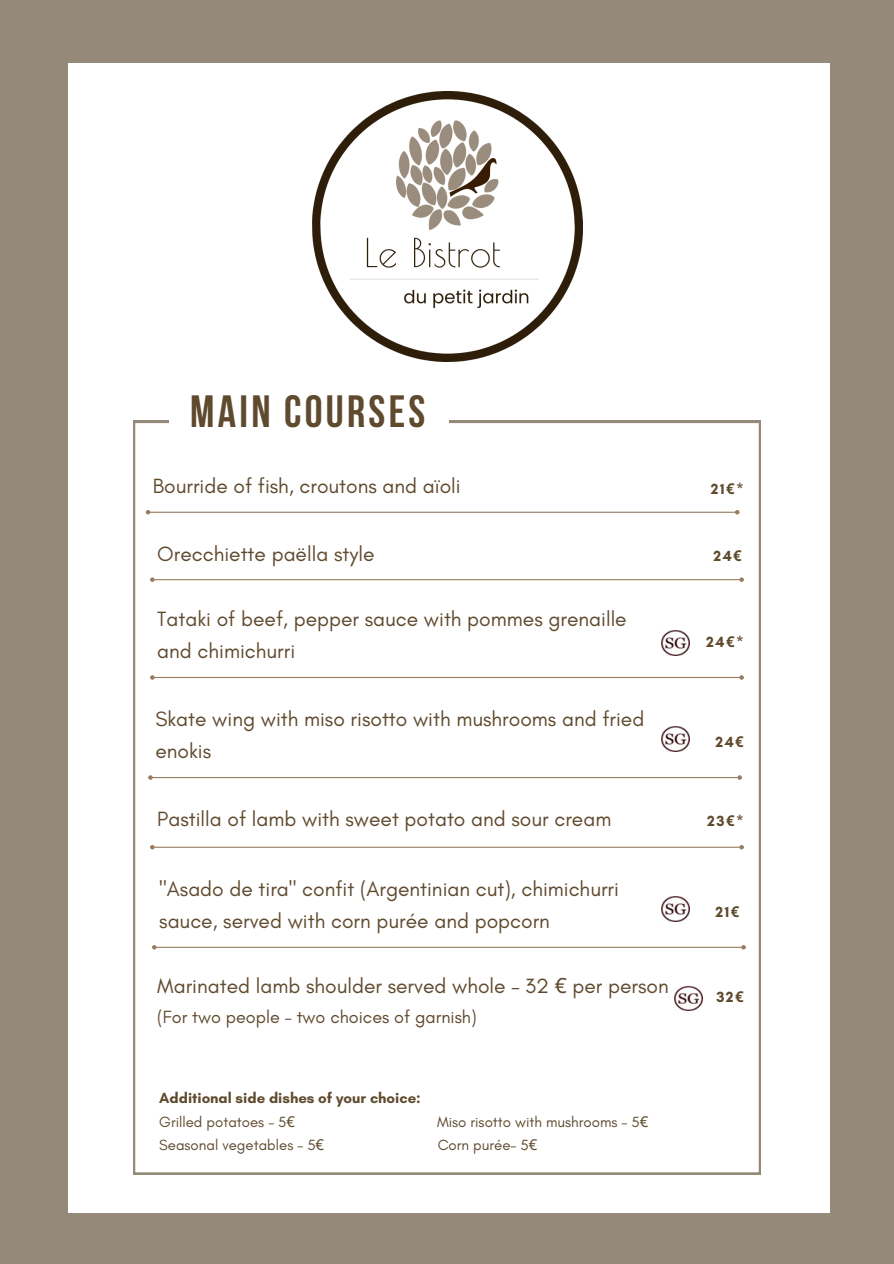
<style>
.page{position:relative;width:894px;height:1264px;background:#fff}
.page>*{position:absolute;margin:0;border:0;box-sizing:border-box;transform-origin:0 0}
.t1{font:700 45px "Bebas Neue";letter-spacing:.075em;color:#5f4a2e}
.t2{font:21px/32.7px "Glacial Indifference";color:#5f4a2e}
.t3{font:18px "Glacial Indifference";color:#5f4a2e}
.t4{font:700 15px/23.7px "Glacial Indifference";color:#5f4a2e}
.t5{font:15px "Glacial Indifference";color:#5f4a2e}
.s1{font-family:"Noto Sans"}
.s2{font-weight:400}
.s3{font-family:"Noto Sans";font-weight:400}
</style>
<div class="page">
<div style="left:0;top:0;width:893px;height:1263px;background:#958a79"></div>
<div style="left:68px;top:63px;width:761px;height:1149px;background:#fff"></div>
<img style="left:312px;top:91px;width:270px;height:270px">
<svg style="left:133px;top:421px;width:627px;height:753px"></svg>
<div style="left:169px;top:389px;width:279px;height:63px;background:#fff"></div>
<hr style="left:155px;top:579px;width:584px;height:1px;background:#987c60">
<svg style="left:150px;top:577px;width:5px;height:5px"></svg>
<svg style="left:739px;top:577px;width:4px;height:5px"></svg>
<hr style="left:155px;top:677px;width:584px;height:1px;background:#987c60">
<svg style="left:150px;top:675px;width:5px;height:4px"></svg>
<svg style="left:739px;top:675px;width:4px;height:4px"></svg>
<hr style="left:153px;top:777px;width:584px;height:1px;background:#987c60">
<svg style="left:148px;top:775px;width:5px;height:4px"></svg>
<svg style="left:737px;top:775px;width:4px;height:4px"></svg>
<hr style="left:155px;top:846px;width:584px;height:1px;background:#987c60">
<svg style="left:150px;top:845px;width:5px;height:4px"></svg>
<svg style="left:739px;top:845px;width:4px;height:4px"></svg>
<hr style="left:156px;top:946px;width:585px;height:1px;background:#987c60">
<svg style="left:152px;top:945px;width:4px;height:4px"></svg>
<svg style="left:741px;top:945px;width:4px;height:4px"></svg>
<img style="left:661px;top:631px;width:28px;height:24px">
<img style="left:661px;top:726px;width:28px;height:25px">
<img style="left:661px;top:896px;width:28px;height:25px">
<h1 class="t1" style="left:190px;top:386px;width:236px">MAIN COURSES</h1>
<p class="t2" style="left:153px;top:470px;width:309px">Bourride of fish, croutons and aïoli</p>
<p class="t4" style="left:710px;top:476px;width:34px">21<span class="s1">€</span>*</p>
<p class="t2" style="left:157px;top:537px;width:218px">Orecchiette paëlla style</p>
<p class="t2" style="left:157px;top:602px;width:471px">Tataki of beef, pepper sauce with pommes grenaille and chimichurri</p>
<p class="t2" style="left:155px;top:702px;width:490px">Skate wing with miso risotto with mushrooms and fried enokis</p>
<p class="t2" style="left:157px;top:802px;width:455px">Pastilla of lamb with sweet potato and sour cream</p>
<p class="t2" style="left:159px;top:872px;width:461px">"Asado de tira" confit (Argentinian cut), chimichurri sauce, served with corn purée and popcorn</p>
<p class="t2" style="left:157px;top:970px;width:513px">Marinated lamb shoulder served whole – 32 <span class="s1">€</span> per person</p>
<p class="t3" style="left:157px;top:1006px;width:321px">(For two people – two choices of garnish)</p>
<p class="t4" style="left:159px;top:1085px;width:263px">Additional side dishes of your choice:<br><span class="s2">Grilled potatoes – 5</span><span class="s3">€</span></p>
<p class="t5" style="left:437px;top:1113px;width:213px">Miso risotto with mushrooms – 5<span class="s1">€</span></p>
<p class="t5" style="left:159px;top:1136px;width:166px">Seasonal vegetables – 5<span class="s1">€</span></p>
<p class="t5" style="left:437px;top:1136px;width:101px">Corn purée– 5<span class="s1">€</span></p>
<p class="t4" style="left:713px;top:544px;width:30px">24<span class="s1">€</span></p>
<p class="t4" style="left:706px;top:630px;width:39px">24<span class="s1">€</span>*</p>
<p class="t4" style="left:715px;top:729px;width:30px">24<span class="s1">€</span></p>
<p class="t4" style="left:707px;top:809px;width:38px">23<span class="s1">€</span>*</p>
<p class="t4" style="left:715px;top:899px;width:25px">21<span class="s1">€</span></p>
<p class="t4" style="left:716px;top:985px;width:29px">32<span class="s1">€</span></p>
</div>
